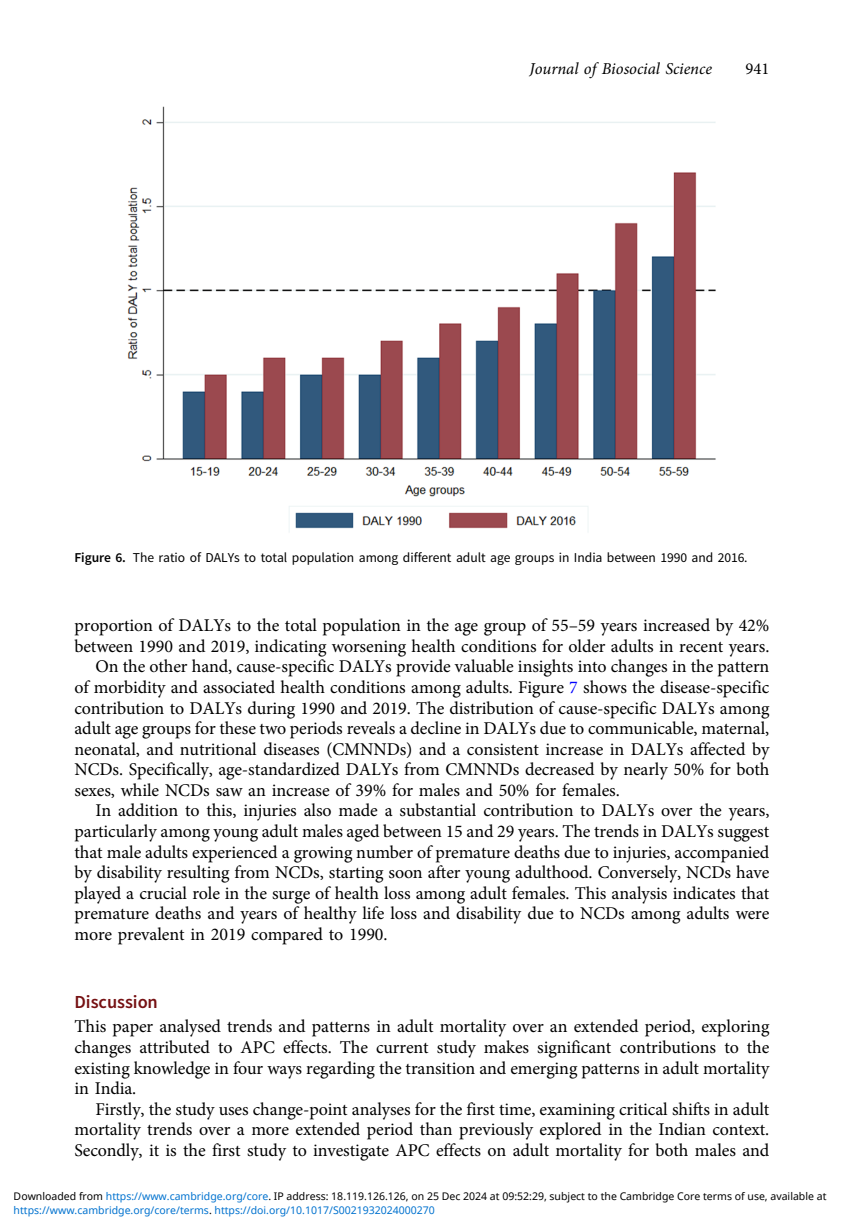
<style>
.page{position:relative;width:864px;height:1226px;background:#fff}
.page>*{position:absolute;margin:0;border:0;box-sizing:border-box;transform-origin:0 0}
.t1{font:18.38px "Adv OT031 da 8 bf";color:#761113}
.t2{font:18.03px/20.7px "Adv OT1 ef 757 c 0";color:#000;text-align:justify}
.t3{font:16.62px "Adv OT7 d 6 df 7 ab.I";color:#000}
.t4{font:16.62px "Adv OT1 ef 757 c 0";color:#000}
.t5{font:13.47px "Adv OT0 e 40 dc 65";color:#000}
.t6{font:10.5px "Noto Sans";color:#000}
.t7{font:10.5px "Noto Sans";color:#0172cf}
.s1{font-family:"Adv OT031 da 8 bf"}
.s2{font-style:inherit}
.s3{color:#00f}
.s4{color:#0172cf}
.s5{color:#000}
</style>
<div class="page">
<img style="left:127px;top:106px;width:589px;height:426px">
<p class="t3" style="left:529px;top:63px;width:184px">Journal of Biosocial Science</p>
<p class="t4" style="left:745px;top:63px;width:25px">941</p>
<p class="t5" style="left:74px;top:553px;width:674px"><span class="s1">Figure 6.</span> The ratio of DALYs to total population among different adult age groups in India between 1990 and 2016.</p>
<p class="t2" style="left:74px;top:616px;width:696px">proportion of DALYs to the total population in the age group of 55<span class="s2">–</span>59 years increased by 42%</p>
<p class="t2" style="left:74px;top:637px;width:696px">between 1990 and 2019, indicating worsening health conditions for older adults in recent years.</p>
<p class="t2" style="left:95px;top:658px;width:675px">On the other hand, cause-specific DALYs provide valuable insights into changes in the pattern</p>
<p class="t2" style="left:74px;top:678px;width:696px">of morbidity and associated health conditions among adults. Figure <span class="s3">7</span> shows the disease-specific</p>
<p class="t2" style="left:74px;top:699px;width:696px">contribution to DALYs during 1990 and 2019. The distribution of cause-specific DALYs among</p>
<p class="t2" style="left:74px;top:719px;width:696px">adult age groups for these two periods reveals a decline in DALYs due to communicable, maternal,</p>
<p class="t2" style="left:74px;top:740px;width:696px">neonatal, and nutritional diseases (CMNNDs) and a consistent increase in DALYs affected by</p>
<p class="t2" style="left:74px;top:760px;width:696px">NCDs. Specifically, age-standardized DALYs from CMNNDs decreased by nearly 50% for both</p>
<p class="t2" style="left:74px;top:781px;width:546px">sexes, while NCDs saw an increase of 39% for males and 50% for females.</p>
<p class="t2" style="left:95px;top:801px;width:675px">In addition to this, injuries also made a substantial contribution to DALYs over the years,</p>
<p class="t2" style="left:74px;top:822px;width:696px">particularly among young adult males aged between 15 and 29 years. The trends in DALYs suggest</p>
<p class="t2" style="left:74px;top:843px;width:696px">that male adults experienced a growing number of premature deaths due to injuries, accompanied</p>
<p class="t2" style="left:74px;top:863px;width:696px">by disability resulting from NCDs, starting soon after young adulthood. Conversely, NCDs have</p>
<p class="t2" style="left:74px;top:884px;width:696px">played a crucial role in the surge of health loss among adult females. This analysis indicates that</p>
<p class="t2" style="left:74px;top:904px;width:696px">premature deaths and years of healthy life loss and disability due to NCDs among adults were</p>
<p class="t2" style="left:74px;top:925px;width:314px">more prevalent in 2019 compared to 1990.</p>
<p class="t1" style="left:74px;top:994px;width:85px">Discussion</p>
<p class="t2" style="left:74px;top:1017px;width:696px">This paper analysed trends and patterns in adult mortality over an extended period, exploring changes attributed to APC effects. The current study makes significant contributions to the existing knowledge in four ways regarding the transition and emerging patterns in adult mortality in India.</p>
<p class="t2" style="left:74px;top:1100px;width:696px;text-indent:21px">Firstly, the study uses change-point analyses for the first time, examining critical shifts in adult mortality trends over a more extended period than previously explored in the Indian context.<br>Secondly, it is the first study to investigate APC effects on adult mortality for both males and</p>
<p class="t6" style="left:14px;top:1188px;width:814px">Downloaded from <span class="s4">https://www.cambridge.org/core</span>. IP address: 18.119.126.126, on 25 Dec 2024 at 09:52:29, subject to the Cambridge Core terms of use, available at</p>
<p class="t7" style="left:14px;top:1202px;width:422px">https://www.cambridge.org/core/terms<span class="s5">.</span> https://doi.org/10.1017/S0021932024000270</p>
</div>
